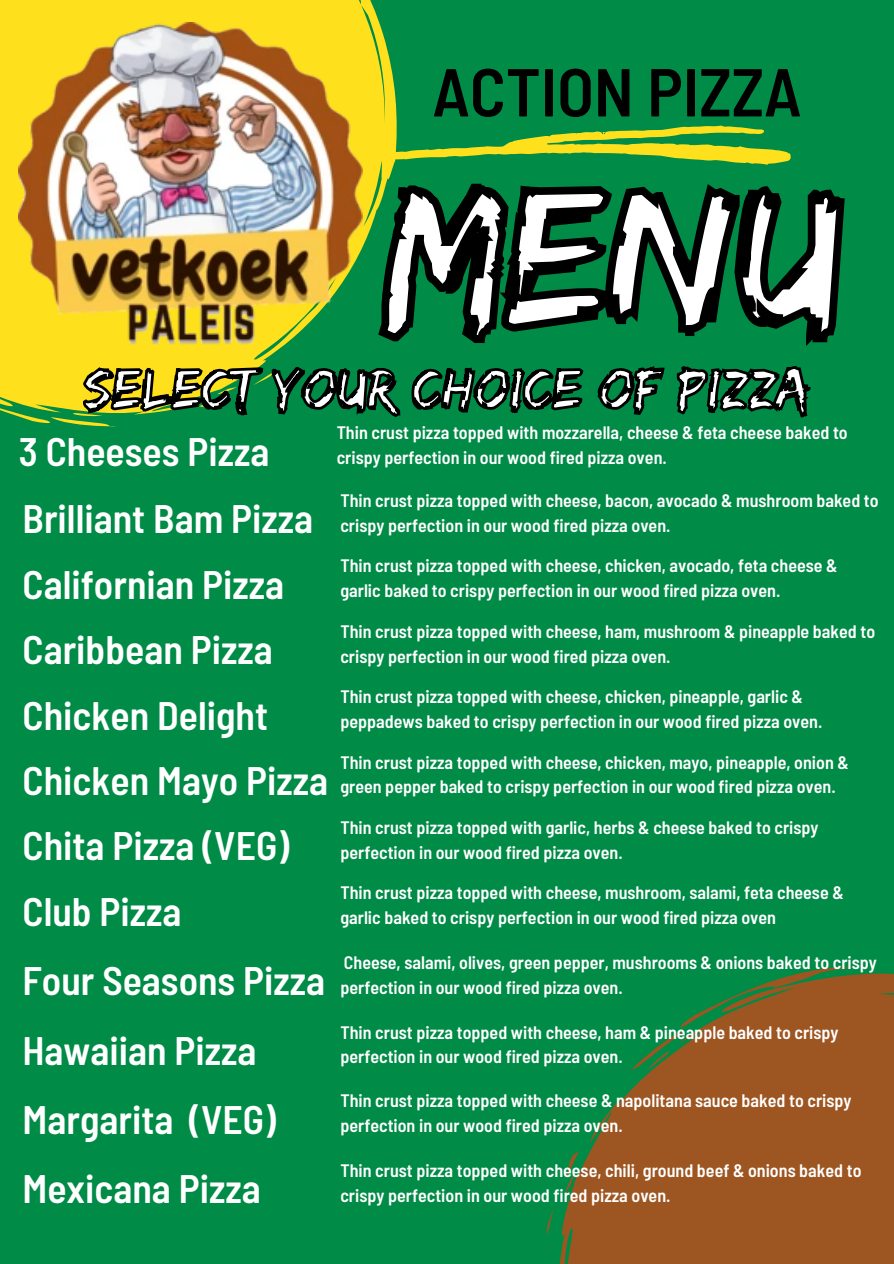
<style>
.page{position:relative;width:894px;height:1264px;background:#fff}
.page>*{position:absolute;margin:0;border:0;box-sizing:border-box;transform-origin:0 0}
.t1{font:205.05px "Edo";color:#fff}
.t2{font:600 semi-condensed 67.5px "Barlow";color:#000}
.t3{font:58.5px "Edo";color:#fff}
.t4{font:600 semi-condensed 39.75px "Barlow";color:#fff}
.t5{font:600 semi-condensed 18px/24.8px "Barlow";color:#fff}
</style>
<div class="page">
<div style="left:0;top:0;width:893px;height:1263px;background:#008b47"></div>
<svg style="left:513px;top:184px;width:332px;height:162px"></svg>
<svg style="left:547px;top:967px;width:346px;height:296px;fill:#9d5521"></svg>
<svg style="left:0;top:0;width:513px;height:427px"></svg>
<svg style="left:362px;top:125px;width:429px;height:40px"></svg>
<img style="left:19px;top:22px;width:343px;height:344px">
<svg style="left:79px;top:357px;width:732px;height:62px"></svg>
<p class="t2" style="left:432px;top:49px;width:370px">ACTION PIZZA</p>
<p class="t1" style="left:383px;top:138px;width:459px">MENU</p>
<p class="t3" style="left:84px;top:355px;width:727px">SELECT YOUR CHOICE OF PIZZA</p>
<p class="t4" style="left:19px;top:426px;width:252px">3 Cheeses Pizza</p>
<p class="t5" style="left:336px;top:420px;width:512px">Thin crust pizza topped with mozzarella, cheese &amp; feta cheese baked to crispy perfection in our wood fired pizza oven.</p>
<p class="t4" style="left:23px;top:493px;width:292px">Brilliant Bam Pizza</p>
<p class="t5" style="left:340px;top:487px;width:539px">Thin crust pizza topped with cheese, bacon, avocado &amp; mushroom baked to crispy perfection in our wood fired pizza oven.</p>
<p class="t4" style="left:23px;top:559px;width:263px">Californian Pizza</p>
<p class="t5" style="left:340px;top:553px;width:498px">Thin crust pizza topped with cheese, chicken, avocado, feta cheese &amp; garlic baked to crispy perfection in our wood fired pizza oven.</p>
<p class="t4" style="left:23px;top:624px;width:252px">Caribbean Pizza</p>
<p class="t5" style="left:340px;top:618px;width:536px">Thin crust pizza topped with cheese, ham, mushroom &amp; pineapple baked to crispy perfection in our wood fired pizza oven.</p>
<p class="t4" style="left:23px;top:689px;width:247px">Chicken Delight</p>
<p class="t5" style="left:340px;top:683px;width:483px">Thin crust pizza topped with cheese, chicken, pineapple, garlic &amp; peppadews baked to crispy perfection in our wood fired pizza oven.</p>
<p class="t4" style="left:23px;top:755px;width:307px">Chicken Mayo Pizza</p>
<p class="t5" style="left:340px;top:749px;width:510px">Thin crust pizza topped with cheese, chicken, mayo, pineapple, onion &amp; green pepper baked to crispy perfection in our wood fired pizza oven.</p>
<p class="t4" style="left:23px;top:820px;width:268px">Chita Pizza (VEG)</p>
<p class="t5" style="left:340px;top:814px;width:479px">Thin crust pizza topped with garlic, herbs &amp; cheese baked to crispy perfection in our wood fired pizza oven.</p>
<p class="t4" style="left:23px;top:885px;width:160px">Club Pizza</p>
<p class="t5" style="left:340px;top:879px;width:504px">Thin crust pizza topped with cheese, mushroom, salami, feta cheese &amp; garlic baked to crispy perfection in our wood fired pizza oven</p>
<p class="t4" style="left:23px;top:955px;width:304px">Four Seasons Pizza</p>
<p class="t5" style="left:340px;top:949px;width:538px">Cheese, salami, olives, green pepper, mushrooms &amp; onions baked to crispy perfection in our wood fired pizza oven.</p>
<p class="t4" style="left:23px;top:1025px;width:235px">Hawaiian Pizza</p>
<p class="t5" style="left:340px;top:1018px;width:499px">Thin crust pizza topped with cheese, ham &amp; pineapple baked to crispy perfection in our wood fired pizza oven.</p>
<p class="t4" style="left:23px;top:1093px;width:255px">Margarita (VEG)</p>
<p class="t5" style="left:340px;top:1087px;width:512px">Thin crust pizza topped with cheese &amp; napolitana sauce baked to crispy perfection in our wood fired pizza oven.</p>
<p class="t4" style="left:23px;top:1163px;width:240px">Mexicana Pizza</p>
<p class="t5" style="left:340px;top:1157px;width:522px">Thin crust pizza topped with cheese, chili, ground beef &amp; onions baked to crispy perfection in our wood fired pizza oven.</p>
</div>
